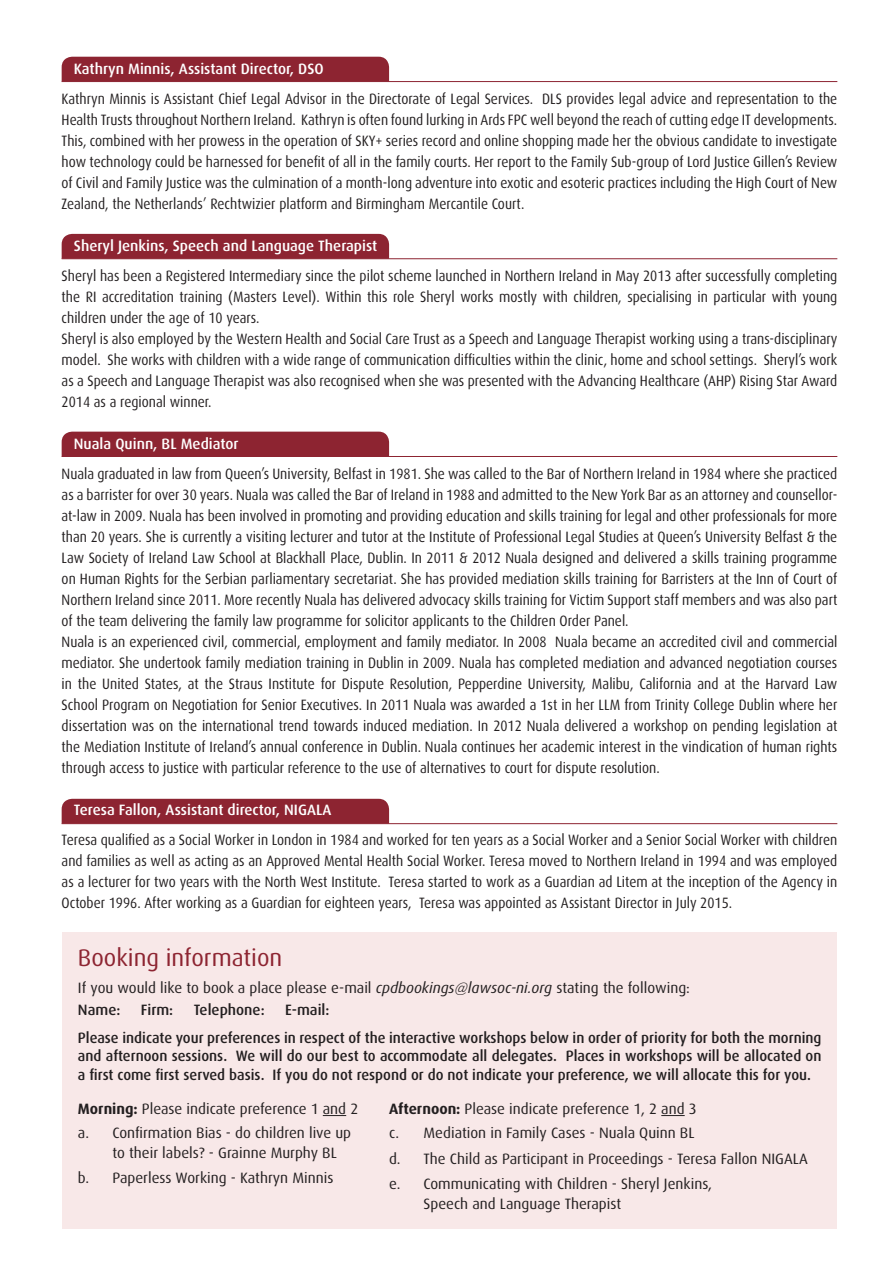
<style>
.page{position:relative;width:893px;height:1263px;background:#fff}
.page>*{position:absolute;margin:0;border:0;box-sizing:border-box;transform-origin:0 0}
.t1{font:24px "Dax";color:#8d2431}
.t2{font:15px/21px "Dax";color:#231f20;text-align:justify;scale:.9 1}
.t3{font:15px/19.5px "Dax";color:#231f20}
.t4{font:500 15px/18px "Dax";color:#231f20}
.t5{font:500 15px "Dax";color:#fff}
.s1{font-style:italic}
.s2{font-weight:700}
</style>
<div class="page">
<div style="left:62px;top:932px;width:775px;height:297px;background:#f8e8e8"></div>
<div style="left:62px;top:799px;width:327px;height:24px;background:#8d2431"></div>
<hr style="left:62px;top:823px;width:775px;height:1px;background:#8d2431">
<div style="left:62px;top:57px;width:327px;height:24px;background:#8d2431"></div>
<div style="left:62px;top:234px;width:327px;height:24px;background:#8d2431"></div>
<hr style="left:62px;top:258px;width:775px;height:1px;background:#8d2431">
<div style="left:62px;top:432px;width:327px;height:24px;background:#8d2431"></div>
<hr style="left:62px;top:456px;width:775px;height:1px;background:#8d2431">
<hr style="left:62px;top:81px;width:775px;height:1px;background:#8d2431">
<svg style="left:323px;top:1115px;width:23px;height:1px"></svg>
<svg style="left:661px;top:1115px;width:24px;height:1px"></svg>
<p class="t5" style="left:74px;top:61px;width:251px">Kathryn Minnis, Assistant Director, DSO</p>
<p class="t2" style="left:62px;top:89px;width:863px">Kathryn Minnis is Assistant Chief Legal Advisor in the Directorate of Legal Services. DLS provides legal advice and representation to the Health Trusts throughout Northern Ireland. Kathryn is often found lurking in Ards FPC well beyond the reach of cutting edge IT developments.<br>This, combined with her prowess in the operation of SKY+ series record and online shopping made her the obvious candidate to investigate how technology could be harnessed for benefit of all in the family courts. Her report to the Family Sub-group of Lord Justice Gillen’s Review of Civil and Family Justice was the culmination of a month-long adventure into exotic and esoteric practices including the High Court of New Zealand, the Netherlands’ Rechtwizier platform and Birmingham Mercantile Court.</p>
<p class="t5" style="left:74px;top:238px;width:305px">Sheryl Jenkins, Speech and Language Therapist</p>
<p class="t2" style="left:62px;top:266px;width:863px">Sheryl has been a Registered Intermediary since the pilot scheme launched in Northern Ireland in May 2013 after successfully completing the RI accreditation training (Masters Level). Within this role Sheryl works mostly with children, specialising in particular with young children under the age of 10 years.</p>
<p class="t2" style="left:62px;top:329px;width:863px">Sheryl is also employed by the Western Health and Social Care Trust as a Speech and Language Therapist working using a trans-disciplinary model. She works with children with a wide range of communication difficulties within the clinic, home and school settings. Sheryl’s work as a Speech and Language Therapist was also recognised when she was presented with the Advancing Healthcare (AHP) Rising Star Award 2014 as a regional winner.</p>
<p class="t5" style="left:74px;top:436px;width:166px">Nuala Quinn, BL Mediator</p>
<p class="t2" style="left:62px;top:464px;width:863px">Nuala graduated in law from Queen’s University, Belfast in 1981. She was called to the Bar of Northern Ireland in 1984 where she practiced as a barrister for over 30 years. Nuala was called the Bar of Ireland in 1988 and admitted to the New York Bar as an attorney and counsellor&shy;at-law in 2009. Nuala has been involved in promoting and providing education and skills training for legal and other professionals for more than 20 years. She is currently a visiting lecturer and tutor at the Institute of Professional Legal Studies at Queen’s University Belfast &amp; the Law Society of Ireland Law School at Blackhall Place, Dublin. In 2011 &amp; 2012 Nuala designed and delivered a skills training programme on Human Rights for the Serbian parliamentary secretariat. She has provided mediation skills training for Barristers at the Inn of Court of Northern Ireland since 2011. More recently Nuala has delivered advocacy skills training for Victim Support staff members and was also part of the team delivering the family law programme for solicitor applicants to the Children Order Panel.</p>
<p class="t2" style="left:62px;top:632px;width:863px">Nuala is an experienced civil, commercial, employment and family mediator. In 2008 Nuala became an accredited civil and commercial mediator. She undertook family mediation training in Dublin in 2009. Nuala has completed mediation and advanced negotiation courses in the United States, at the Straus Institute for Dispute Resolution, Pepperdine University, Malibu, California and at the Harvard Law School Program on Negotiation for Senior Executives. In 2011 Nuala was awarded a 1st in her LLM from Trinity College Dublin where her dissertation was on the international trend towards induced mediation. In 2012 Nuala delivered a workshop on pending legislation at the Mediation Institute of Ireland’s annual conference in Dublin. Nuala continues her academic interest in the vindication of human rights through access to justice with particular reference to the use of alternatives to court for dispute resolution.</p>
<p class="t5" style="left:74px;top:802px;width:259px">Teresa Fallon, Assistant director, NIGALA</p>
<p class="t2" style="left:62px;top:830px;width:863px">Teresa qualified as a Social Worker in London in 1984 and worked for ten years as a Social Worker and a Senior Social Worker with children and families as well as acting as an Approved Mental Health Social Worker. Teresa moved to Northern Ireland in 1994 and was employed as a lecturer for two years with the North West Institute. Teresa started to work as a Guardian ad Litem at the inception of the Agency in October 1996. After working as a Guardian for eighteen years, Teresa was appointed as Assistant Director in July 2015.</p>
<p class="t1" style="left:78px;top:944px;width:206px">Booking information</p>
<p class="t3" style="left:78px;top:978px;width:613px">If you would like to book a place please e-mail <span class="s1">cpdbookings@lawsoc-ni.org</span> stating the following:</p>
<p class="t4" style="left:78px;top:1001px;width:44px">Name:</p>
<p class="t4" style="left:141px;top:1001px;width:34px">Firm:</p>
<p class="t4" style="left:194px;top:1001px;width:72px">Telephone:</p>
<p class="t4" style="left:285px;top:1001px;width:46px">E-mail:</p>
<p class="t4" style="left:78px;top:1029px;width:745px">Please indicate your preferences in respect of the interactive workshops below in order of priority for both the morning and afternoon sessions. We will do our best to accommodate all delegates. Places in workshops will be allocated on</p>
<p class="t4" style="left:78px;top:1066px;width:735px">a first come first served basis. If you do not respond or do not indicate your preference, we will allocate this for you.</p>
<p class="t3" style="left:78px;top:1099px;width:282px"><span class="s2">Morning:</span> Please indicate preference 1 and 2</p>
<p class="t3" style="left:112px;top:1123px;width:240px;text-indent:-34px">a. Confirmation Bias - do children live up to their labels? - Grainne Murphy BL</p>
<p class="t3" style="left:78px;top:1168px;width:257px">b. Paperless Working - Kathryn Minnis</p>
<p class="t3" style="left:389px;top:1099px;width:309px"><span class="s2">Afternoon:</span> Please indicate preference 1, 2 and 3</p>
<p class="t3" style="left:389px;top:1123px;width:307px">c. Mediation in Family Cases - Nuala Quinn BL</p>
<p class="t3" style="left:389px;top:1149px;width:420px">d. The Child as Participant in Proceedings - Teresa Fallon NIGALA</p>
<p class="t3" style="left:389px;top:1174px;width:325px">e. Communicating with Children - Sheryl Jenkins,</p>
<p class="t3" style="left:424px;top:1194px;width:199px">Speech and Language Therapist</p>
</div>
